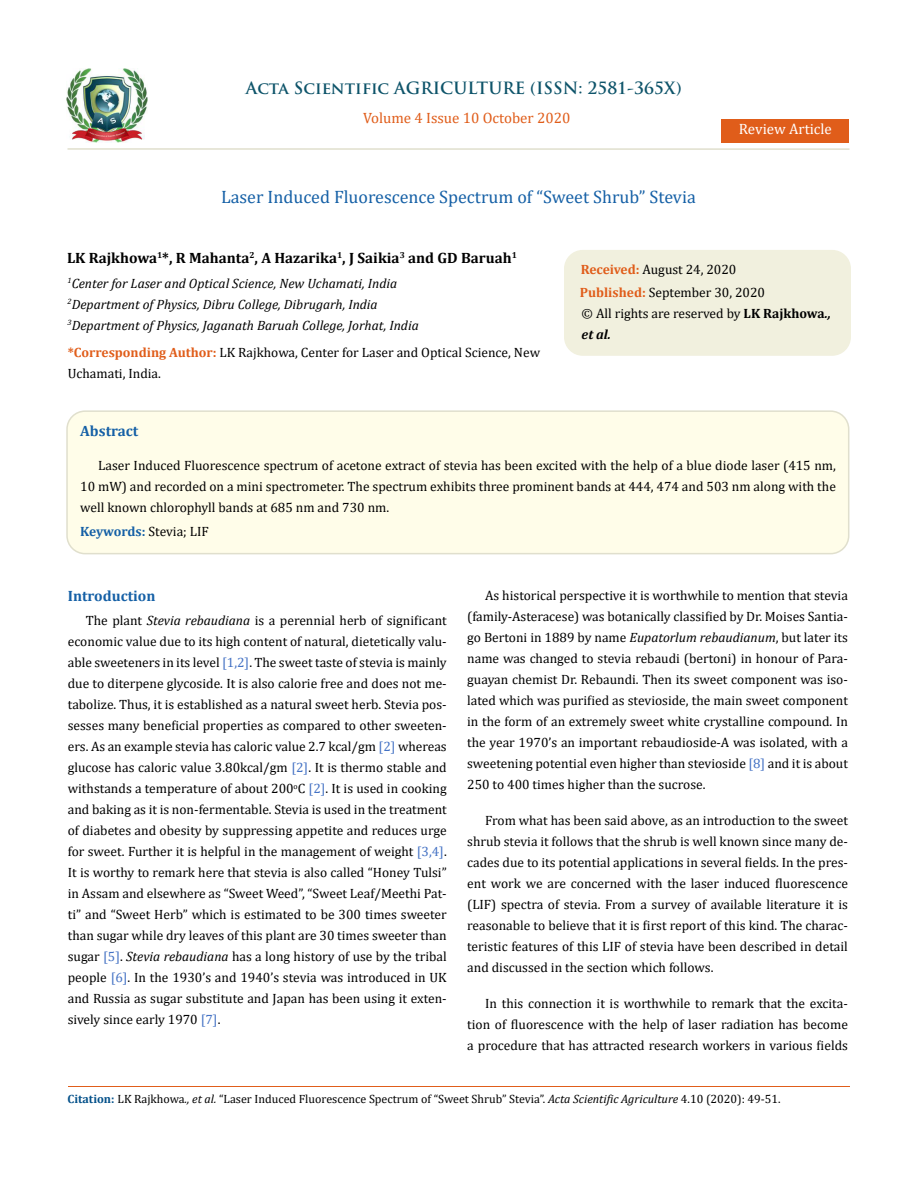
<style>
.page{position:relative;width:917px;height:1188px;background:#fff}
.page>*{position:absolute;margin:0;border:0;box-sizing:border-box;transform-origin:0 0}
.t1{font:18px "Cambria";color:#1560a6}
.t2{font:700 16.5px "Trajan Pro";color:#0e546a}
.t3{font:700 15px "Cambria";color:#000}
.t4{font:15px "Cambria";color:#e05d1a}
.t5{font:700 15px "Cambria";color:#1560a6}
.t6{font:15px "Cambria";color:#fff}
.t7{font:13.5px/21px "Cambria";color:#000;text-align:justify}
.t8{font:italic 13.5px/21px "Cambria";color:#000}
.t9{font:12px "Cambria";color:#000}
.s1{font-weight:700;color:#e05d1a}
.s2{font-weight:700}
.s3{font-weight:700;font-style:italic}
.s4{font-weight:700;color:#1560a6}
.s5{font-style:italic}
.s6{color:#4472c4}
.s7{font-weight:700;color:#035089}
</style>
<div class="page">
<img style="left:67px;top:68px;width:80px;height:74px">
<div style="left:721px;top:119px;width:128px;height:23px;background:#e05d1a"></div>
<div style="left:564px;top:251px;width:286px;height:104px;background:#f1f0de;border-radius:18px"></div>
<div style="left:564px;top:250px;width:286px;height:106px;border:2px solid #f1f0de;border-radius:18px"></div>
<div style="left:67px;top:411px;width:781px;height:143px;background:#fffde9;border-radius:18px"></div>
<div style="left:66px;top:410px;width:783px;height:144px;border:2px solid #e0dfcd;border-radius:18px"></div>
<hr style="left:68px;top:1087px;width:781px;height:1px;background:#e05d1a">
<hr style="left:67px;top:148px;width:782px;height:2px;background:#e0dfcd">
<p class="t2" style="left:246px;top:77px;width:437px">Acta Scientific AGRICULTURE (ISSN: 2581-365X)</p>
<p class="t4" style="left:363px;top:109px;width:209px">Volume 4 Issue 10 October 2020</p>
<h1 class="t1" style="left:221px;top:186px;width:476px">Laser Induced Fluorescence Spectrum of “Sweet Shrub” Stevia</h1>
<p class="t6" style="left:739px;top:120px;width:94px">Review Article</p>
<p class="t3" style="left:67px;top:247px;width:451px">LK Rajkhowa<sup>1</sup>*, R Mahanta<sup>2</sup>, A Hazarika<sup>1</sup>, J Saikia<sup>3</sup> and GD Baruah<sup>1</sup></p>
<p class="t8" style="left:67px;top:272px;width:353px"><sup>1</sup>Center for Laser and Optical Science, New Uchamati, India<br><sup>2</sup>Department of Physics, Dibru College, Dibrugarh, India<br><sup>3</sup>Department of Physics, Jaganath Baruah College, Jorhat, India</p>
<p class="t7" style="left:68px;top:342px;width:474px"><span class="s1">*Corresponding Author:</span> LK Rajkhowa, Center for Laser and Optical Science, New<br>Uchamati, India.</p>
<p class="t7" style="left:580px;top:258px;width:187px;line-height:23px"><span class="s1">Received:</span> August 24, 2020<br><span class="s1">Published:</span> September 30, 2020</p>
<p class="t7" style="left:581px;top:303px;width:251px">© All rights are reserved by <span class="s2">LK Rajkhowa</span><span class="s3">., et al.</span></p>
<p class="t5" style="left:80px;top:420px;width:60px">Abstract</p>
<p class="t7" style="left:80px;top:455px;width:757px;text-indent:18px">Laser Induced Fluorescence spectrum of acetone extract of stevia has been excited with the help of a blue diode laser (415 nm, 10 mW) and recorded on a mini spectrometer. The spectrum exhibits three prominent bands at 444, 474 and 503 nm along with the well known chlorophyll bands at 685 nm and 730 nm.</p>
<p class="t7" style="left:80px;top:521px;width:130px"><span class="s4">Keywords:</span> Stevia; LIF</p>
<p class="t5" style="left:68px;top:585px;width:89px">Introduction</p>
<p class="t7" style="left:68px;top:610px;width:380px;text-indent:18px">The plant <span class="s5">Stevia rebaudiana</span> is a perennial herb of significant economic value due to its high content of natural, dietetically valu&shy;able sweeteners in its level <span class="s6">[1,2]</span>. The sweet taste of stevia is mainly due to diterpene glycoside. It is also calorie free and does not me&shy;tabolize. Thus, it is established as a natural sweet herb. Stevia pos&shy;sesses many beneficial properties as compared to other sweeten&shy;ers. As an example stevia has caloric value 2.7 kcal/gm <span class="s6">[2]</span> whereas glucose has caloric value 3.80kcal/gm <span class="s6">[2]</span>. It is thermo stable and withstands a temperature of about 200<sup>o</sup>C <span class="s6">[2]</span>. It is used in cooking and baking as it is non-fermentable. Stevia is used in the treatment of diabetes and obesity by suppressing appetite and reduces urge for sweet. Further it is helpful in the management of weight <span class="s6">[3,4]</span>.<br>It is worthy to remark here that stevia is also called “Honey Tulsi” in Assam and elsewhere as “Sweet Weed”, “Sweet Leaf/Meethi Pat&shy;ti” and “Sweet Herb” which is estimated to be 300 times sweeter than sugar while dry leaves of this plant are 30 times sweeter than sugar <span class="s6">[5]</span>. <span class="s5">Stevia rebaudiana</span> has a long history of use by the tribal people <span class="s6">[6]</span>. In the 1930’s and 1940’s stevia was introduced in UK and Russia as sugar substitute and Japan has been using it exten&shy;sively since early 1970 <span class="s6">[7]</span>.</p>
<p class="t7" style="left:467px;top:585px;width:382px;text-indent:18px">As historical perspective it is worthwhile to mention that stevia (family-Asteracese) was botanically classified by Dr. Moises Santia&shy;go Bertoni in 1889 by name <span class="s5">Eupatorlum rebaudianum</span>, but later its name was changed to stevia rebaudi (bertoni) in honour of Para&shy;guayan chemist Dr. Rebaundi. Then its sweet component was iso&shy;lated which was purified as stevioside, the main sweet component in the form of an extremely sweet white crystalline compound. In the year 1970’s an important rebaudioside-A was isolated, with a sweetening potential even higher than stevioside <span class="s6">[8]</span> and it is about 250 to 400 times higher than the sucrose.</p>
<p class="t7" style="left:467px;top:810px;width:382px;text-indent:18px">From what has been said above, as an introduction to the sweet shrub stevia it follows that the shrub is well known since many de&shy;cades due to its potential applications in several fields. In the pres&shy;ent work we are concerned with the laser induced fluorescence (LIF) spectra of stevia. From a survey of available literature it is reasonable to believe that it is first report of this kind. The charac&shy;teristic features of this LIF of stevia have been described in detail and discussed in the section which follows.</p>
<p class="t7" style="left:467px;top:993px;width:382px;text-indent:18px">In this connection it is worthwhile to remark that the excita&shy;tion of fluorescence with the help of laser radiation has become a procedure that has attracted research workers in various fields</p>
<p class="t9" style="left:68px;top:1092px;width:714px"><span class="s7">Citation:</span> LK Rajkhowa<span class="s5">., et al.</span> “Laser Induced Fluorescence Spectrum of “Sweet Shrub” Stevia”. <span class="s5">Acta Scientific Agriculture</span> 4.10 (2020): 49-51.</p>
</div>
